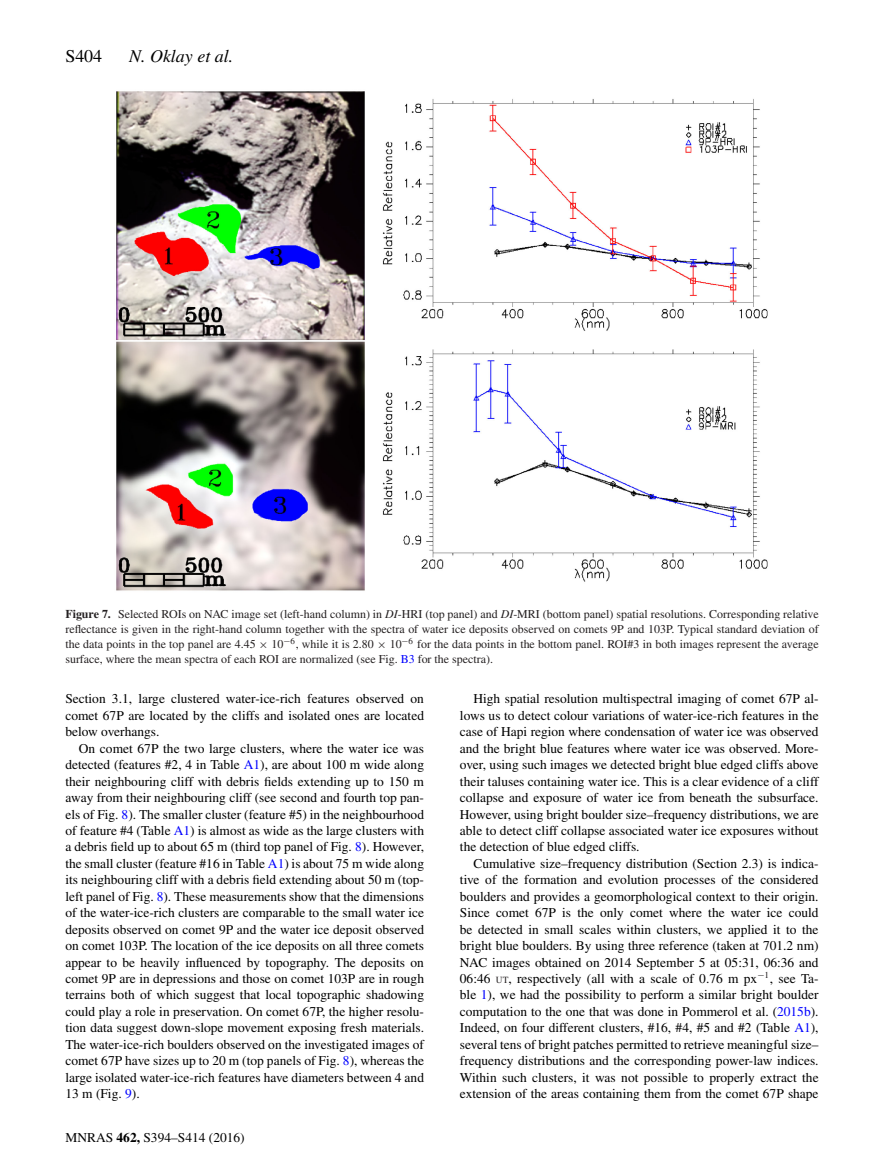
<style>
.page{position:relative;width:893px;height:1174px;background:#fff}
.page>*{position:absolute;margin:0;border:0;box-sizing:border-box;transform-origin:0 0}
.t1{font:italic 18px "Times";color:#000}
.t2{font:18px "Times";color:#000}
.t3{font:13.5px/16.5px "Times";color:#000;text-align:justify}
.t4{font:12px/15px "Times";color:#231f20;text-align:justify}
.s1{font-weight:700}
.s2{font-style:italic}
.s3{font-family:"MTSY"}
.s4{color:#00f}
.s5{font-size:9.45px;color:#231f20}
</style>
<div class="page">
<img style="left:116px;top:91px;width:652px;height:500px">
<h1 class="t2" style="left:65px;top:49px;width:38px">S404</h1>
<h1 class="t1" style="left:129px;top:49px;width:106px">N. Oklay et al.</h1>
<p class="t4" style="left:65px;top:607px;width:755px"><span class="s1">Figure 7.</span> Selected ROIs on NAC image set (left-hand column) in <span class="s2">DI</span>-HRI (top panel) and <span class="s2">DI</span>-MRI (bottom panel) spatial resolutions. Corresponding relative reflectance is given in the right-hand column together with the spectra of water ice deposits observed on comets 9P and 103P. Typical standard deviation of the data points in the top panel are 4.45 <span class="s3">×</span> 10<sup>−</sup><sup>6</sup>, while it is 2.80 <span class="s3">×</span> 10<sup>−</sup><sup>6</sup> for the data points in the bottom panel. ROI#3 in both images represent the average surface, where the mean spectra of each ROI are normalized (see Fig. <span class="s4">B3</span> for the spectra).</p>
<p class="t3" style="left:65px;top:692px;width:360px">Section 3.1, large clustered water-ice-rich features observed on comet 67P are located by the cliffs and isolated ones are located below overhangs.</p>
<p class="t3" style="left:65px;top:741px;width:360px;text-indent:13px">On comet 67P the two large clusters, where the water ice was detected (features #2, 4 in Table <span class="s4">A1</span>), are about 100 m wide along their neighbouring cliff with debris fields extending up to 150 m away from their neighbouring cliff (see second and fourth top pan&shy;els of Fig. <span class="s4">8</span>). The smaller cluster (feature #5) in the neighbourhood of feature #4 (Table <span class="s4">A1</span>) is almost as wide as the large clusters with a debris field up to about 65 m (third top panel of Fig. <span class="s4">8</span>). However, the small cluster (feature #16 in Table <span class="s4">A1</span>) is about 75 m wide along its neighbouring cliff with a debris field extending about 50 m (top&shy;left panel of Fig. <span class="s4">8</span>). These measurements show that the dimensions of the water-ice-rich clusters are comparable to the small water ice deposits observed on comet 9P and the water ice deposit observed on comet 103P. The location of the ice deposits on all three comets appear to be heavily influenced by topography. The deposits on comet 9P are in depressions and those on comet 103P are in rough terrains both of which suggest that local topographic shadowing could play a role in preservation. On comet 67P, the higher resolu&shy;tion data suggest down-slope movement exposing fresh materials.<br>The water-ice-rich boulders observed on the investigated images of comet 67P have sizes up to 20 m (top panels of Fig. <span class="s4">8</span>), whereas the large isolated water-ice-rich features have diameters between 4 and 13 m (Fig. <span class="s4">9</span>).</p>
<p class="t3" style="left:460px;top:692px;width:360px;text-indent:13px">High spatial resolution multispectral imaging of comet 67P al&shy;lows us to detect colour variations of water-ice-rich features in the case of Hapi region where condensation of water ice was observed and the bright blue features where water ice was observed. More&shy;over, using such images we detected bright blue edged cliffs above their taluses containing water ice. This is a clear evidence of a cliff collapse and exposure of water ice from beneath the subsurface.<br>However, using bright boulder size–frequency distributions, we are able to detect cliff collapse associated water ice exposures without the detection of blue edged cliffs.</p>
<p class="t3" style="left:460px;top:856px;width:360px;text-indent:13px">Cumulative size–frequency distribution (Section 2.3) is indica&shy;tive of the formation and evolution processes of the considered boulders and provides a geomorphological context to their origin.<br>Since comet 67P is the only comet where the water ice could be detected in small scales within clusters, we applied it to the bright blue boulders. By using three reference (taken at 701.2 nm)<br>NAC images obtained on 2014 September 5 at 05:31, 06:36 and 06:46 <span class="s5">UT</span>, respectively (all with a scale of 0.76 m px<sup>−</sup><sup>1</sup>, see Ta&shy;ble <span class="s4">1</span>), we had the possibility to perform a similar bright boulder computation to the one that was done in Pommerol et al. (<span class="s4">2015b</span>).<br>Indeed, on four different clusters, #16, #4, #5 and #2 (Table <span class="s4">A1</span>), several tens of bright patches permitted to retrieve meaningful size– frequency distributions and the corresponding power-law indices.<br>Within such clusters, it was not possible to properly extract the extension of the areas containing them from the comet 67P shape</p>
<p class="t3" style="left:65px;top:1130px;width:181px">MNRAS <span class="s1">462,</span> S394–S414 (2016)</p>
</div>
